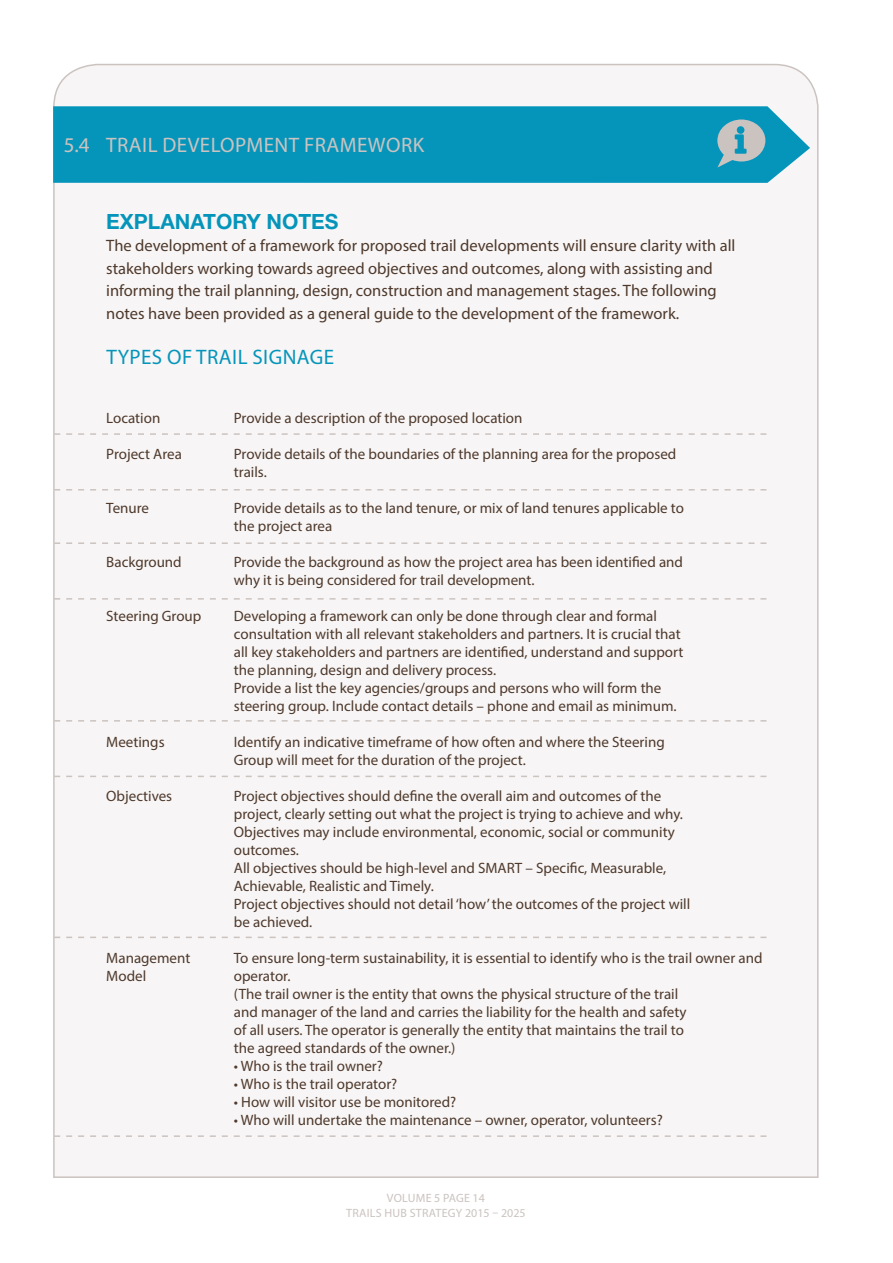
<style>
.page{position:relative;width:893px;height:1263px;background:#fff}
.page>*{position:absolute;margin:0;border:0;box-sizing:border-box;transform-origin:0 0}
.t1{font:21px "Myriad Pro";letter-spacing:.02em;color:#cbc3c0}
.t2{font:21px "Myriad Pro";letter-spacing:.02em;color:#0595bb}
.t3{font:700 21px "Helvetica Neue LT Std";color:#0595bb}
.t4{font:16.5px/22.5px "Myriad Pro";color:#4e392c}
.t5{font:15px/18px "Myriad Pro";color:#4e392c}
.t6{font:12px/14.4px "Myriad Pro";letter-spacing:.02em;color:#cbc3c0;text-align:center}
</style>
<div class="page">
<div style="left:53px;top:63px;width:766px;height:1115px;background:#f7f5f5"></div>
<div style="left:53px;top:106px;width:757px;height:77px;background:#0595bb"></div>
<svg style="left:54px;top:433px;width:712px;height:2px"></svg>
<svg style="left:54px;top:489px;width:712px;height:1px"></svg>
<svg style="left:54px;top:542px;width:712px;height:2px"></svg>
<svg style="left:54px;top:598px;width:712px;height:2px"></svg>
<svg style="left:54px;top:720px;width:712px;height:2px"></svg>
<svg style="left:54px;top:776px;width:712px;height:1px"></svg>
<svg style="left:54px;top:936px;width:712px;height:2px"></svg>
<svg style="left:54px;top:1135px;width:712px;height:2px"></svg>
<svg style="left:717px;top:120px;width:48px;height:48px;background:#80b1be"></svg>
<h1 class="t1" style="left:64px;top:132px;width:362px">5.4 TRAIL DEVELOPMENT FRAMEWORK</h1>
<h1 class="t3" style="left:106px;top:208px;width:234px">EXPLANATORY NOTES</h1>
<p class="t4" style="left:106px;top:234px;width:631px">The development of a framework for proposed trail developments will ensure clarity with all stakeholders working towards agreed objectives and outcomes, along with assisting and informing the trail planning, design, construction and management stages. The following notes have been provided as a general guide to the development of the framework.</p>
<h1 class="t2" style="left:107px;top:344px;width:229px">TYPES OF TRAIL SIGNAGE</h1>
<p class="t5" style="left:106px;top:409px;width:56px">Location</p>
<p class="t5" style="left:106px;top:445px;width:77px">Project Area</p>
<p class="t5" style="left:106px;top:499px;width:44px">Tenure</p>
<p class="t5" style="left:106px;top:553px;width:77px">Background</p>
<p class="t5" style="left:106px;top:607px;width:97px">Steering Group</p>
<p class="t5" style="left:106px;top:733px;width:60px">Meetings</p>
<p class="t5" style="left:106px;top:787px;width:67px">Objectives</p>
<p class="t5" style="left:106px;top:949px;width:86px">Management<br>Model</p>
<p class="t5" style="left:234px;top:409px;width:290px">Provide a description of the proposed location</p>
<p class="t5" style="left:234px;top:445px;width:444px">Provide details of the boundaries of the planning area for the proposed trails.</p>
<p class="t5" style="left:234px;top:499px;width:452px">Provide details as to the land tenure, or mix of land tenures applicable to the project area</p>
<p class="t5" style="left:234px;top:553px;width:451px">Provide the background as how the project area has been identified and why it is being considered for trail development.</p>
<p class="t5" style="left:234px;top:607px;width:451px">Developing a framework can only be done through clear and formal consultation with all relevant stakeholders and partners. It is crucial that all key stakeholders and partners are identified, understand and support the planning, design and delivery process.<br>Provide a list the key agencies/groups and persons who will form the steering group. Include contact details – phone and email as minimum.</p>
<p class="t5" style="left:234px;top:733px;width:432px">Identify an indicative timeframe of how often and where the Steering<br>Group will meet for the duration of the project.</p>
<p class="t5" style="left:234px;top:787px;width:458px">Project objectives should define the overall aim and outcomes of the project, clearly setting out what the project is trying to achieve and why.<br>Objectives may include environmental, economic, social or community outcomes.<br>All objectives should be high-level and SMART – Specific, Measurable, Achievable, Realistic and Timely.<br>Project objectives should not detail ‘how’ the outcomes of the project will be achieved.</p>
<p class="t5" style="left:234px;top:949px;width:530px">To ensure long-term sustainability, it is essential to identify who is the trail owner and operator.<br>(The trail owner is the entity that owns the physical structure of the trail<br>and manager of the land and carries the liability for the health and safety<br>of all users. The operator is generally the entity that maintains the trail to<br>the agreed standards of the owner.)</p>
<p class="t5" style="left:234px;top:1057px;width:151px">• Who is the trail owner?</p>
<p class="t5" style="left:234px;top:1075px;width:165px">• Who is the trail operator?</p>
<p class="t5" style="left:234px;top:1093px;width:224px">• How will visitor use be monitored?</p>
<p class="t5" style="left:234px;top:1111px;width:430px">• Who will undertake the maintenance – owner, operator, volunteers?</p>
<p class="t6" style="left:346px;top:1191px;width:181px">VOLUME 5 PAGE 14<br>TRAILS HUB STRATEGY 2015 – 2025</p>
</div>
